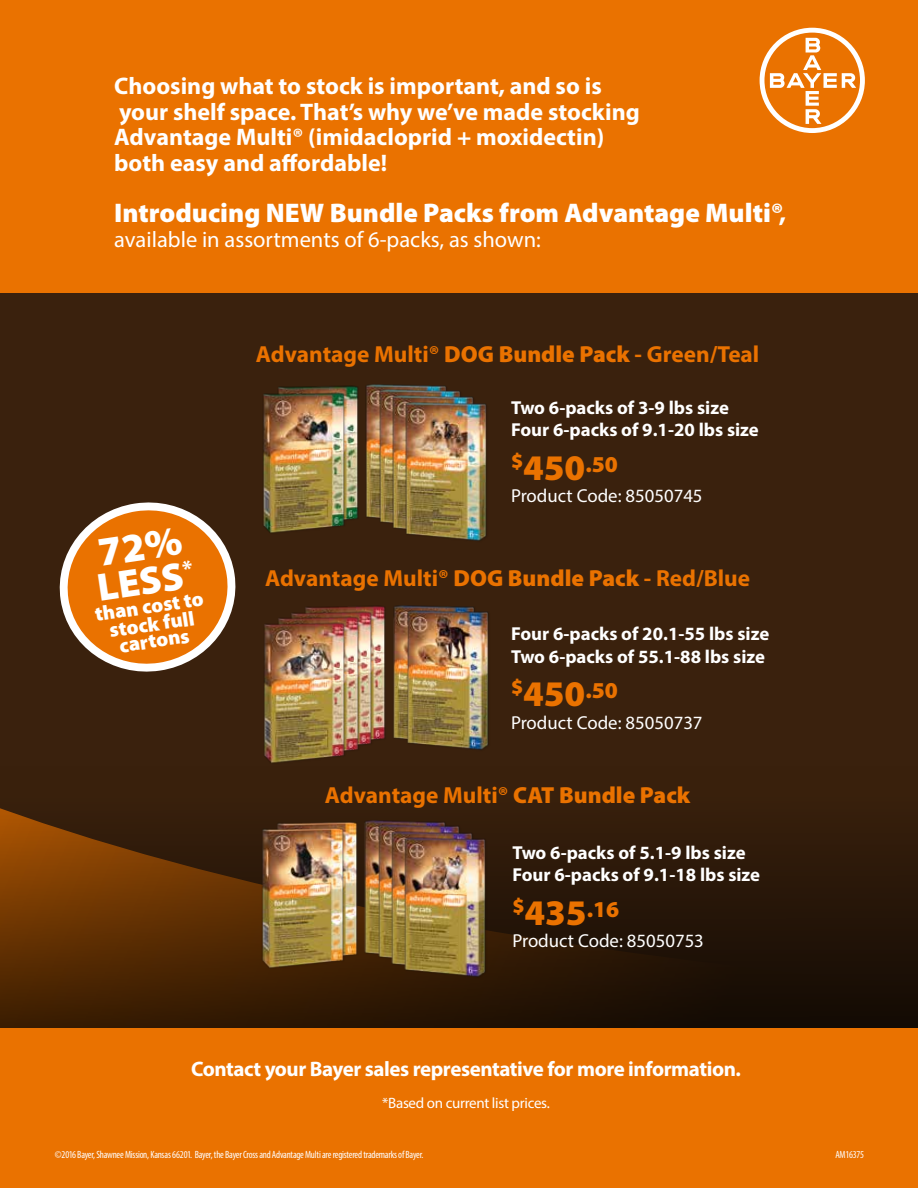
<style>
.page{position:relative;width:918px;height:1188px;background:#fff}
.page>*{position:absolute;margin:0;border:0;box-sizing:border-box;transform-origin:0 0}
.t1{font:900 39.45px "Myriad Pro";color:#fff}
.t2{font:900 36.15px "Myriad Pro";color:#ea7200}
.t3{font:900 27px "Myriad Pro";color:#fff}
.t4{font:700 24px/25.5px "Myriad Pro";color:#fff}
.t5{font:700 23.25px "Myriad Pro";color:#ea7200}
.t6{font:22.5px "Myriad Pro";color:#fff}
.t7{font:700 21px "Myriad Pro";letter-spacing:-.02em;color:#fff}
.t8{font:900 20.55px/17.2px "Myriad Pro";color:#fff;text-align:center}
.t9{font:700 18.75px/22.5px "Myriad Pro";color:#fff}
.t10{font:18.75px "Myriad Pro";color:#fff}
.t11{font:15px "Myriad Pro";letter-spacing:-.02em;color:#fff}
.t12{font:condensed 10.5px "Myriad Pro";letter-spacing:-.02em;color:#fff}
.s1{font-weight:700}
.s2{font-weight:900}
</style>
<div class="page">
<div style="left:1px;top:253px;width:917px;height:935px;background:#3a210d"></div>
<svg style="left:0;top:766px;width:918px;height:422px"></svg>
<div style="left:1px;top:1028px;width:917px;height:160px;background:#ea7200"></div>
<div style="left:1px;top:0;width:917px;height:293px;background:#ea7200"></div>
<svg style="left:760px;top:28px;width:105px;height:105px"></svg>
<img style="left:366px;top:384px;width:31px;height:134px">
<img style="left:374px;top:385px;width:80px;height:138px">
<img style="left:387px;top:391px;width:86px;height:138px">
<img style="left:400px;top:398px;width:87px;height:143px">
<img style="left:278px;top:385px;width:81px;height:135px">
<img style="left:263px;top:389px;width:89px;height:144px">
<img style="left:393px;top:605px;width:30px;height:134px">
<img style="left:402px;top:606px;width:87px;height:144px">
<img style="left:305px;top:606px;width:80px;height:133px">
<img style="left:305px;top:608px;width:74px;height:136px">
<img style="left:278px;top:613px;width:88px;height:137px">
<img style="left:248px;top:619px;width:104px;height:148px">
<img style="left:359px;top:816px;width:94px;height:147px">
<img style="left:373px;top:820px;width:94px;height:148px">
<img style="left:386px;top:827px;width:94px;height:148px">
<img style="left:399px;top:833px;width:94px;height:148px">
<img style="left:261px;top:818px;width:102px;height:147px">
<img style="left:246px;top:824px;width:105px;height:148px">
<svg style="left:59px;top:502px;width:177px;height:170px"></svg>
<p class="t4" style="left:114px;top:72px;width:527px">Choosing what to stock is important, and so is your shelf space. That’s why we’ve made stocking Advantage Multi® (imidacloprid + moxidectin) both easy and affordable!</p>
<h3 class="t3" style="left:114px;top:197px;width:673px">Introducing NEW Bundle Packs from Advantage Multi®<span class="s1">,</span></h3>
<p class="t6" style="left:114px;top:226px;width:428px">available in assortments of 6-packs, as shown:</p>
<h1 class="t1" style="left:94px;top:566px;width:88px;rotate:-8deg">LESS</h1>
<p class="t8" style="left:94px;top:606px;width:111px;rotate:-8deg">than cost to stock full cartons</p>
<p class="t5" style="left:256px;top:339px;width:505px">Advantage Multi® <span class="s2">DOG Bundle Pack</span> - Green/Teal</p>
<p class="t9" style="left:511px;top:396px;width:249px">Two 6-packs of 3-9 lbs size<br>Four 6-packs of 9.1-20 lbs size</p>
<h2 class="t2" style="left:511px;top:447px;width:108px"><sup>$</sup>450<sup>.50</sup></h2>
<p class="t10" style="left:511px;top:485px;width:193px">Product Code: 85050745</p>
<p class="t5" style="left:265px;top:563px;width:487px">Advantage Multi® <span class="s2">DOG Bundle Pack</span> - Red/Blue</p>
<p class="t9" style="left:511px;top:622px;width:260px">Four 6-packs of 20.1-55 lbs size<br>Two 6-packs of 55.1-88 lbs size</p>
<h2 class="t2" style="left:511px;top:673px;width:108px"><sup>$</sup>450<sup>.50</sup></h2>
<p class="t10" style="left:511px;top:711px;width:193px">Product Code: 85050737</p>
<p class="t5" style="left:325px;top:780px;width:367px">Advantage Multi® <span class="s2">CAT Bundle Pack</span></p>
<p class="t9" style="left:512px;top:841px;width:249px">Two 6-packs of 5.1-9 lbs size<br>Four 6-packs of 9.1-18 lbs size</p>
<h2 class="t2" style="left:512px;top:892px;width:108px"><sup>$</sup>435<sup>.16</sup></h2>
<p class="t10" style="left:512px;top:929px;width:193px">Product Code: 85050753</p>
<p class="t7" style="left:191px;top:1056px;width:551px">Contact your Bayer sales representative for more information.</p>
<p class="t11" style="left:382px;top:1094px;width:169px">*Based on current list prices.</p>
<p class="t12" style="left:55px;top:1148px;width:370px">©2016 Bayer, Shawnee Mission, Kansas 66201. Bayer, the Bayer Cross and Advantage Multi are registered trademarks of Bayer.</p>
<p class="t12" style="left:835px;top:1148px;width:30px">AM16375</p>
</div>
